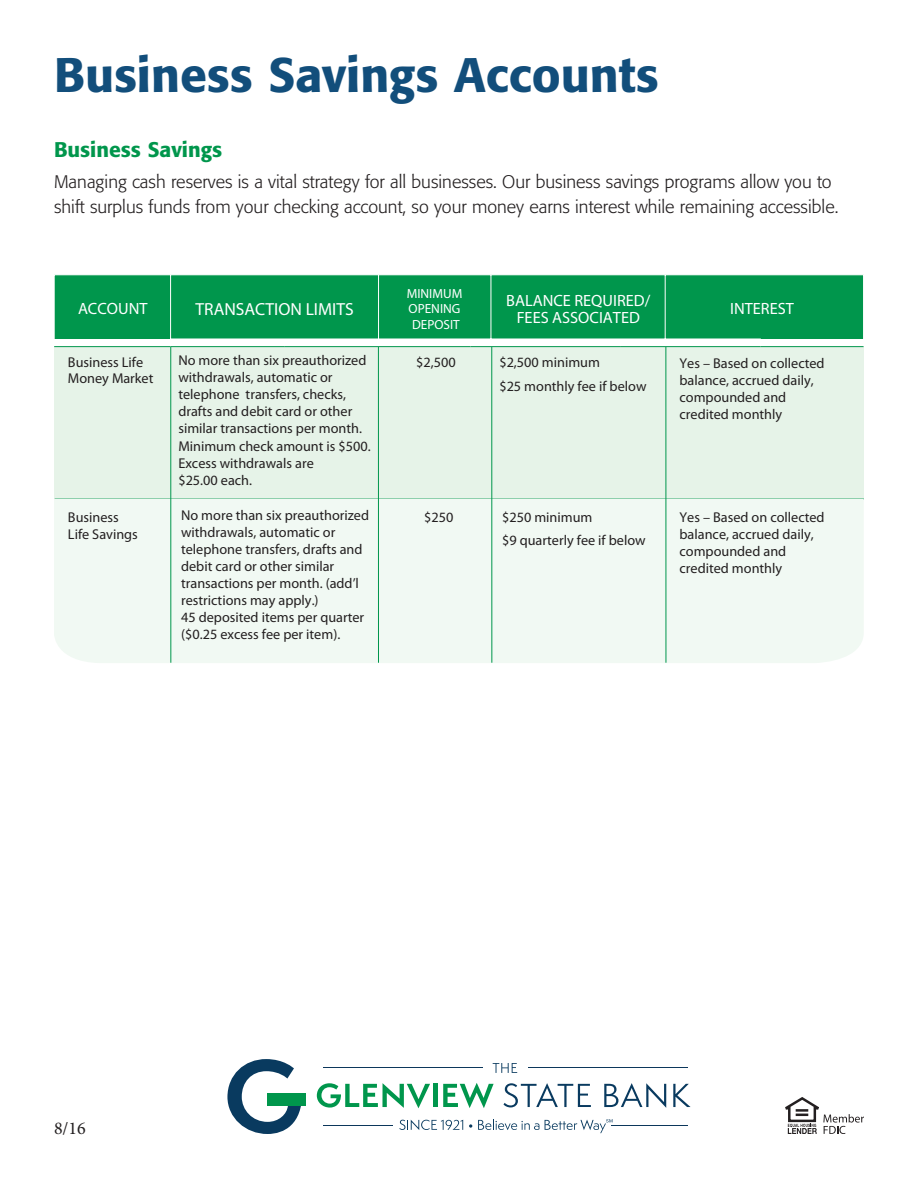
<style>
.page{position:relative;width:918px;height:1188px;background:#fff}
.page>*{position:absolute;margin:0;border:0;box-sizing:border-box;transform-origin:0 0}
.t1{font:500 48px "Formata";color:#124e7b}
.t2{font:500 21px "Formata";color:#00964c}
.t3{font:300 18px/24.6px "Formata";color:#231f20}
.t4{font:18px "Minion Pro";color:#231f20}
.t5{font:800 17.55px "Futura";color:#fff}
.t6{font:800 16.35px "Futura";color:#fff}
.t7{font:14.25px/17.1px "Futura";color:#231f20}
.t8{font:14.25px/17.1px "Futura";color:#231f20}
.t9{font:800 13.2px/15.6px "Futura";color:#fff}
</style>
<div class="page">
<div style="left:55px;top:276px;width:808px;height:63px;background:#00964c"></div>
<div style="left:54px;top:347px;width:809px;height:152px;background:#e6f3e8"></div>
<hr style="left:665px;top:275px;width:1px;height:64px;background:#fff">
<hr style="left:491px;top:275px;width:1px;height:64px;background:#fff">
<hr style="left:378px;top:275px;width:1px;height:64px;background:#fff">
<hr style="left:170px;top:275px;width:1px;height:64px;background:#fff">
<hr style="left:54px;top:346px;width:117px;height:1px;background:#00964c">
<hr style="left:171px;top:346px;width:114px;height:1px;background:#00964c">
<hr style="left:285px;top:346px;width:186px;height:1px;background:#00964c">
<hr style="left:471px;top:346px;width:150px;height:1px;background:#00964c">
<hr style="left:621px;top:346px;width:140px;height:1px;background:#00964c">
<hr style="left:761px;top:346px;width:103px;height:1px;background:#00964c">
<hr style="left:55px;top:499px;width:809px;height:1px;background:#00964c">
<div style="left:54px;top:499px;width:809px;height:164px;background:#f1f9f3"></div>
<hr style="left:171px;top:347px;width:1px;height:316px;background:#00964c">
<hr style="left:378px;top:347px;width:1px;height:316px;background:#00964c">
<hr style="left:492px;top:347px;width:1px;height:316px;background:#00964c">
<hr style="left:666px;top:347px;width:1px;height:316px;background:#00964c">
<svg style="left:399px;top:1120px;width:64px;height:10px"></svg>
<svg style="left:469px;top:1124px;width:3px;height:4px"></svg>
<svg style="left:478px;top:1119px;width:61px;height:11px"></svg>
<svg style="left:317px;top:1083px;width:113px;height:25px"></svg>
<hr style="left:433px;top:1084px;width:4px;height:23px;background:#00964c">
<svg style="left:443px;top:1083px;width:51px;height:25px"></svg>
<svg style="left:503px;top:1083px;width:88px;height:24px"></svg>
<svg style="left:604px;top:1083px;width:62px;height:25px"></svg>
<svg style="left:673px;top:1084px;width:18px;height:23px"></svg>
<hr style="left:528px;top:1067px;width:159px;height:1px;background:#0c375b">
<hr style="left:611px;top:1125px;width:76px;height:1px;background:#0c375b">
<hr style="left:323px;top:1067px;width:159px;height:1px;background:#0c375b">
<hr style="left:323px;top:1125px;width:70px;height:1px;background:#0c375b">
<svg style="left:493px;top:1063px;width:24px;height:10px"></svg>
<svg style="left:227px;top:1059px;width:75px;height:75px"></svg>
<div style="left:267px;top:1093px;width:38px;height:12px;background:#00964c"></div>
<svg style="left:545px;top:1119px;width:68px;height:14px"></svg>
<svg style="left:785px;top:1097px;width:79px;height:37px"></svg>
<p class="t1" style="left:54px;top:46px;width:606px">Business Savings Accounts</p>
<p class="t2" style="left:54px;top:136px;width:170px">Business Savings</p>
<p class="t3" style="left:54px;top:170px;width:786px">Managing cash reserves is a vital strategy for all businesses. Our business savings programs allow you to shift surplus funds from your checking account, so your money earns interest while remaining accessible.</p>
<p class="t6" style="left:78px;top:299px;width:71px">ACCOUNT</p>
<p class="t5" style="left:196px;top:298px;width:160px">TRANSACTION LIMITS</p>
<p class="t9" style="left:407px;top:285px;width:57px">MINIMUM<br>OPENING<br>DEPOSIT</p>
<p class="t6" style="left:506px;top:290px;width:146px">BALANCE REQUIRED/</p>
<p class="t6" style="left:517px;top:308px;width:125px">FEES ASSOCIATED</p>
<p class="t7" style="left:178px;top:352px;width:194px">No more than six preauthorized withdrawals, automatic or telephone transfers, checks, drafts and debit card or other similar transactions per month.<br>Minimum check amount is $500.<br>Excess withdrawals are<br>$25.00 each.</p>
<p class="t7" style="left:181px;top:506px;width:190px">No more than six preauthorized withdrawals, automatic or telephone transfers, drafts and debit card or other similar transactions per month. (add’l restrictions may apply.)<br>45 deposited items per quarter ($0.25 excess fee per item).</p>
<p class="t7" style="left:416px;top:353px;width:41px">$2,500</p>
<p class="t7" style="left:499px;top:350px;width:149px;line-height:23.5px">$2,500 minimum<br>$25 monthly fee if below</p>
<p class="t8" style="left:68px;top:353px;width:77px">Business Life</p>
<p class="t8" style="left:68px;top:369px;width:87px">Money Market</p>
<p class="t8" style="left:68px;top:508px;width:71px">Business<br>Life Savings</p>
<p class="t7" style="left:502px;top:505px;width:145px;line-height:23.4px">$250 minimum<br>$9 quarterly fee if below</p>
<p class="t7" style="left:424px;top:508px;width:31px">$250</p>
<p class="t6" style="left:730px;top:299px;width:65px">INTEREST</p>
<p class="t7" style="left:680px;top:354px;width:147px">Yes – Based on collected balance, accrued daily, compounded and credited monthly</p>
<p class="t7" style="left:680px;top:508px;width:147px">Yes – Based on collected balance, accrued daily, compounded and credited monthly</p>
<p class="t4" style="left:54px;top:1116px;width:33px">8/16</p>
</div>
